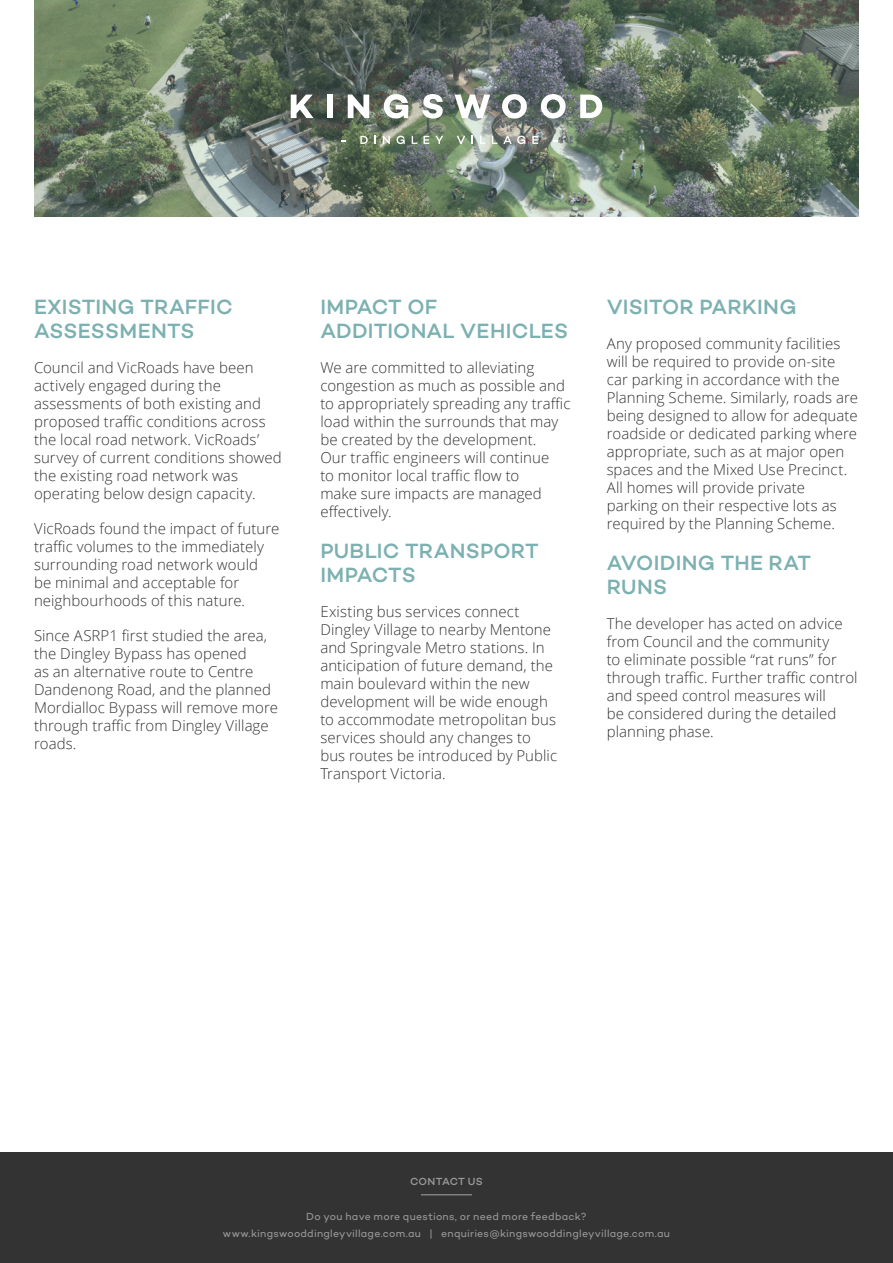
<style>
.page{position:relative;width:893px;height:1263px;background:#fff}
.page>*{position:absolute;margin:0;border:0;box-sizing:border-box;transform-origin:0 0}
.Subheading_small{font:500 21px/24px "Campton";letter-spacing:.01em;color:#7cb0b1}
.Bullets{font:300 15px/18px "Open Sans";letter-spacing:.005em;color:#323332}
.t1{font:10.5px "Campton";letter-spacing:.025em;color:#9a9898}
.t2{font:500 10.5px "Campton";letter-spacing:.02em;color:#9a9898}
</style>
<div class="page">
<svg style="left:34px;top:0;width:825px;height:217px;background:#687766"></svg>
<svg style="left:291px;top:95px;width:22px;height:23px"></svg>
<div style="left:327px;top:95px;width:6px;height:23px;background:#fff"></div>
<svg style="left:348px;top:95px;width:21px;height:23px"></svg>
<svg style="left:384px;top:94px;width:24px;height:25px"></svg>
<svg style="left:422px;top:94px;width:21px;height:25px"></svg>
<svg style="left:454px;top:95px;width:36px;height:23px"></svg>
<svg style="left:502px;top:94px;width:25px;height:25px"></svg>
<svg style="left:541px;top:94px;width:25px;height:25px"></svg>
<svg style="left:580px;top:95px;width:22px;height:23px"></svg>
<svg style="left:360px;top:136px;width:8px;height:8px"></svg>
<svg style="left:374px;top:136px;width:2px;height:8px"></svg>
<svg style="left:383px;top:136px;width:7px;height:8px"></svg>
<svg style="left:396px;top:136px;width:9px;height:8px"></svg>
<svg style="left:412px;top:136px;width:5px;height:8px"></svg>
<svg style="left:423px;top:136px;width:6px;height:8px"></svg>
<svg style="left:435px;top:136px;width:8px;height:8px"></svg>
<svg style="left:457px;top:136px;width:8px;height:8px"></svg>
<svg style="left:471px;top:136px;width:2px;height:8px"></svg>
<svg style="left:480px;top:136px;width:6px;height:8px"></svg>
<svg style="left:492px;top:136px;width:5px;height:8px"></svg>
<svg style="left:503px;top:136px;width:22px;height:8px"></svg>
<svg style="left:532px;top:136px;width:6px;height:8px"></svg>
<div style="left:0;top:1152px;width:893px;height:111px;background:#323332"></div>
<hr style="left:421px;top:1194px;width:51px;height:1px;background:#989898">
<p class="Subheading_small" style="left:34px;top:294px;width:200px">EXISTING TRAFFIC<br>ASSESSMENTS</p>
<p class="Bullets" style="left:34px;top:358px;width:249px">Council and VicRoads have been actively engaged during the assessments of both existing and proposed traffic conditions across the local road network. VicRoads’ survey of current conditions showed the existing road network was operating below design capacity.</p>
<p class="Bullets" style="left:34px;top:519px;width:247px">VicRoads found the impact of future traffic volumes to the immediately surrounding road network would<br>be minimal and acceptable for neighbourhoods of this nature.</p>
<p class="Bullets" style="left:34px;top:626px;width:246px">Since ASRP1 first studied the area, the Dingley Bypass has opened<br>as an alternative route to Centre<br>Dandenong Road, and the planned<br>Mordialloc Bypass will remove more through traffic from Dingley Village roads.</p>
<p class="Subheading_small" style="left:320px;top:294px;width:249px">IMPACT OF<br>ADDITIONAL VEHICLES</p>
<p class="Bullets" style="left:320px;top:358px;width:252px">We are committed to alleviating congestion as much as possible and to appropriately spreading any traffic load within the surrounds that may be created by the development.<br>Our traffic engineers will continue<br>to monitor local traffic flow to<br>make sure impacts are managed effectively.</p>
<p class="Subheading_small" style="left:320px;top:538px;width:220px">PUBLIC TRANSPORT<br>IMPACTS</p>
<p class="Bullets" style="left:320px;top:602px;width:238px">Existing bus services connect<br>Dingley Village to nearby Mentone and Springvale Metro stations. In anticipation of future demand, the main boulevard within the new development will be wide enough to accommodate metropolitan bus services should any changes to bus routes be introduced by Public<br>Transport Victoria.</p>
<p class="Subheading_small" style="left:607px;top:294px;width:191px">VISITOR PARKING</p>
<p class="Bullets" style="left:607px;top:334px;width:253px">Any proposed community facilities will be required to provide on-site car parking in accordance with the Planning Scheme. Similarly, roads are being designed to allow for adequate roadside or dedicated parking where appropriate, such as at major open spaces and the Mixed Use Precinct.<br>All homes will provide private parking on their respective lots as required by the Planning Scheme.</p>
<p class="Subheading_small" style="left:607px;top:550px;width:206px">AVOIDING THE RAT<br>RUNS</p>
<p class="Bullets" style="left:607px;top:614px;width:252px">The developer has acted on advice from Council and the community<br>to eliminate possible “rat runs” for through traffic. Further traffic control and speed control measures will<br>be considered during the detailed planning phase.</p>
<p class="t2" style="left:410px;top:1175px;width:74px">CONTACT US</p>
<p class="t1" style="left:306px;top:1210px;width:282px">Do you have more questions, or need more feedback?</p>
<p class="t1" style="left:223px;top:1227px;width:449px">www.kingswooddingleyvillage.com.au | enquiries@kingswooddingleyvillage.com.au</p>
</div>
